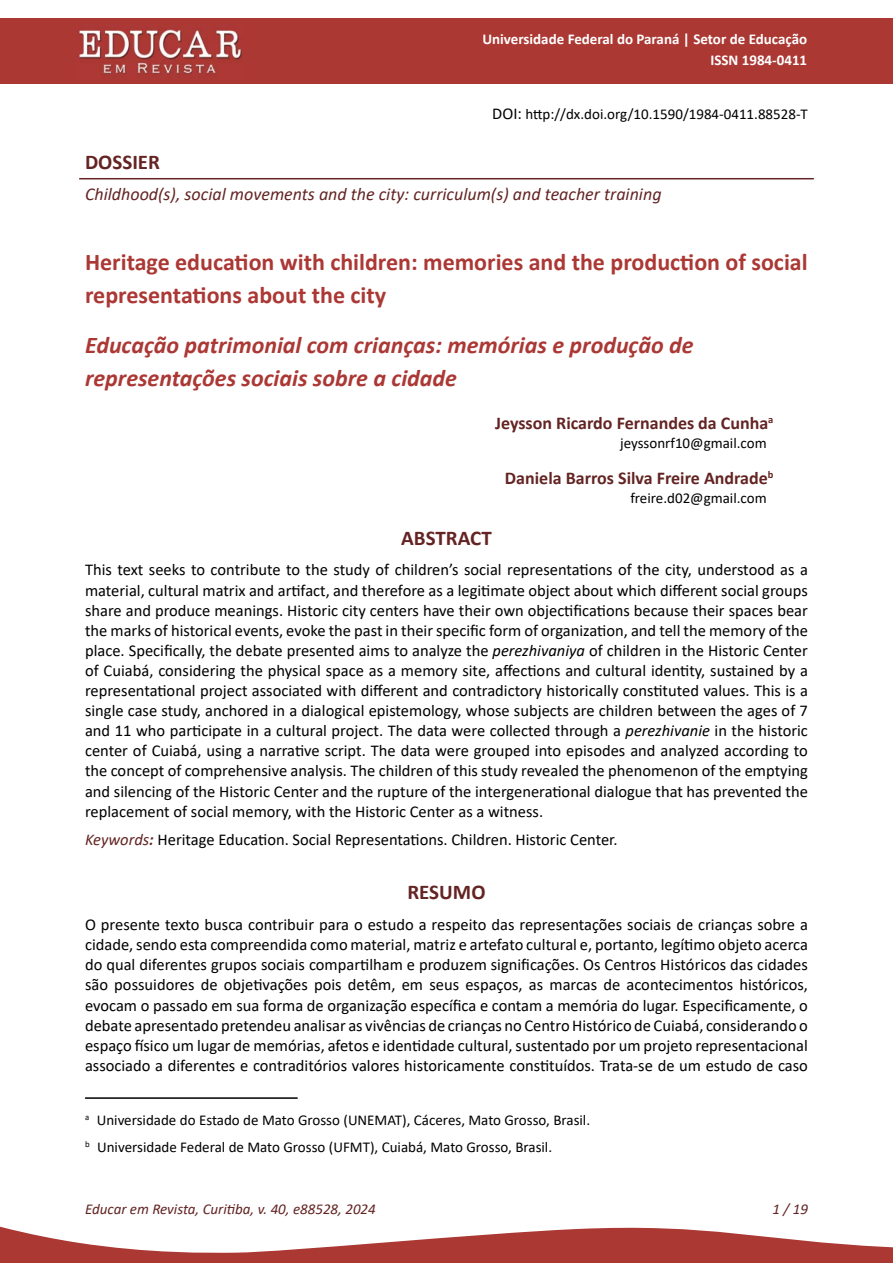
<style>
.page{position:relative;width:893px;height:1263px;background:#fff}
.page>*{position:absolute;margin:0;border:0;box-sizing:border-box;transform-origin:0 0}
._4-TÍTULO_ARTIGO_idioma_principal{font:700 24px/33px "Calibri";color:#ab3834}
._5-TÍTULO_ARTIGO_idiomas_secundários{font:italic 700 24px/33px "Calibri";color:#ab3834}
._10-TÍTULO_RESUMO{font:700 21px "Calibri";color:#632423}
._2-GÊNERO__Artigo_Dossiê{font:700 21px "Calibri";color:#632423}
._11-TÍTULO_ABSTRACT{font:700 21px "Calibri";color:#632423}
._3-TÍTULO_DOSSIÊ{font:italic 18px "Calibri";color:#632423}
._6-AUTOR_nome{font:700 18px "Calibri";color:#632423}
._12-TEXTO_RESUMO_ABSTRACT{font:16.5px/20.1px "Calibri";color:#000;text-align:justify}
._13-PALAVRAS-CHAVE_KEYWORDS{font:16.5px "Calibri";color:#000}
._17-NOTA_RODAPÉ{font:15px "Calibri";color:#000}
.t1{font:700 15px "Calibri";color:#fff}
._1-DOI_primeira_pág{font:15px "Calibri";color:#000}
.t2{font:italic 15px "Calibri";color:#632423}
._7-AUTOR_e-mail{font:15px "Calibri";color:#000}
.s1{font-size:16.5px}
.s2{font-style:italic}
.s3{font-style:italic;color:#632423}
.s4{font-weight:700;font-style:italic;color:#632423}
</style>
<div class="page">
<div style="left:0;top:18px;width:893px;height:66px;background:#ab3833"></div>
<svg style="left:0;top:1226px;width:893px;height:37px"></svg>
<hr style="left:79px;top:178px;width:735px;height:1px;background:#632423">
<img style="left:78px;top:29px;width:165px;height:45px">
<hr style="left:85px;top:1097px;width:213px;height:2px;background:#000">
<p class="t1" style="left:482px;top:28px;width:326px">Universidade Federal do Paraná | Setor de Educação</p>
<p class="t1" style="left:710px;top:49px;width:98px">ISSN 1984-0411</p>
<p class="_1-DOI_primeira_pág" style="left:492px;top:103px;width:317px"><span class="s1">DOI:</span> http://dx.doi.org/10.1590/1984-0411.88528-T</p>
<p class="_2-GÊNERO__Artigo_Dossiê" style="left:85px;top:147px;width:76px">DOSSIER</p>
<p class="_3-TÍTULO_DOSSIÊ" style="left:85px;top:181px;width:578px">Childhood(s), social movements and the city: curriculum(s) and teacher training</p>
<p class="_4-TÍTULO_ARTIGO_idioma_principal" style="left:85px;top:245px;width:724px">Heritage education with children: memories and the production of social representations about the city</p>
<p class="_5-TÍTULO_ARTIGO_idiomas_secundários" style="left:85px;top:327px;width:610px">Educação patrimonial com crianças: memórias e produção de representações sociais sobre a cidade</p>
<p class="_6-AUTOR_nome" style="left:495px;top:410px;width:280px">Jeysson Ricardo Fernandes da Cunha<sup>a</sup></p>
<p class="_7-AUTOR_e-mail" style="left:620px;top:433px;width:148px">jeyssonrf10@gmail.com</p>
<p class="_6-AUTOR_nome" style="left:505px;top:465px;width:270px">Daniela Barros Silva Freire Andrade<sup>b</sup></p>
<p class="_7-AUTOR_e-mail" style="left:630px;top:488px;width:138px">freire.d02@gmail.com</p>
<p class="_10-TÍTULO_RESUMO" style="left:401px;top:523px;width:92px">ABSTRACT</p>
<p class="_12-TEXTO_RESUMO_ABSTRACT" style="left:85px;top:559px;width:724px">This text seeks to contribute to the study of children’s social representations of the city, understood as a material, cultural matrix and artifact, and therefore as a legitimate object about which different social groups share and produce meanings. Historic city centers have their own objectifications because their spaces bear the marks of historical events, evoke the past in their specific form of organization, and tell the memory of the place. Specifically, the debate presented aims to analyze the <span class="s2">perezhivaniya</span> of children in the Historic Center of Cuiabá, considering the physical space as a memory site, affections and cultural identity, sustained by a representational project associated with different and contradictory historically constituted values. This is a single case study, anchored in a dialogical epistemology, whose subjects are children between the ages of 7 and 11 who participate in a cultural project. The data were collected through a <span class="s2">perezhivanie</span> in the historic center of Cuiabá, using a narrative script. The data were grouped into episodes and analyzed according to the concept of comprehensive analysis. The children of this study revealed the phenomenon of the emptying and silencing of the Historic Center and the rupture of the intergenerational dialogue that has prevented the replacement of social memory, with the Historic Center as a witness.</p>
<p class="_13-PALAVRAS-CHAVE_KEYWORDS" style="left:85px;top:828px;width:534px"><span class="s3">Keywords</span><span class="s4">:</span> Heritage Education. Social Representations. Children. Historic Center.</p>
<p class="_11-TÍTULO_ABSTRACT" style="left:407px;top:877px;width:80px">RESUMO</p>
<p class="_12-TEXTO_RESUMO_ABSTRACT" style="left:85px;top:914px;width:724px">O presente texto busca contribuir para o estudo a respeito das representações sociais de crianças sobre a cidade, sendo esta compreendida como material, matriz e artefato cultural e, portanto, legítimo objeto acerca do qual diferentes grupos sociais compartilham e produzem significações. Os Centros Históricos das cidades são possuidores de objetivações pois detêm, em seus espaços, as marcas de acontecimentos históricos, evocam o passado em sua forma de organização específica e contam a memória do lugar. Especificamente, o debate apresentado pretendeu analisar as vivências de crianças no Centro Histórico de Cuiabá, considerando o espaço físico um lugar de memórias, afetos e identidade cultural, sustentado por um projeto representacional associado a diferentes e contraditórios valores historicamente constituídos. Trata-se de um estudo de caso</p>
<p class="_17-NOTA_RODAPÉ" style="left:85px;top:1110px;width:507px"><sup>a</sup> Universidade do Estado de Mato Grosso (UNEMAT), Cáceres, Mato Grosso, Brasil.</p>
<p class="_17-NOTA_RODAPÉ" style="left:85px;top:1136px;width:469px"><sup>b</sup> Universidade Federal de Mato Grosso (UFMT), Cuiabá, Mato Grosso, Brasil.</p>
<p class="t2" style="left:85px;top:1198px;width:292px">Educar em Revista, Curitiba, v. 40, e88528, 2024</p>
<p class="t2" style="left:772px;top:1198px;width:37px">1 / 19</p>
</div>
